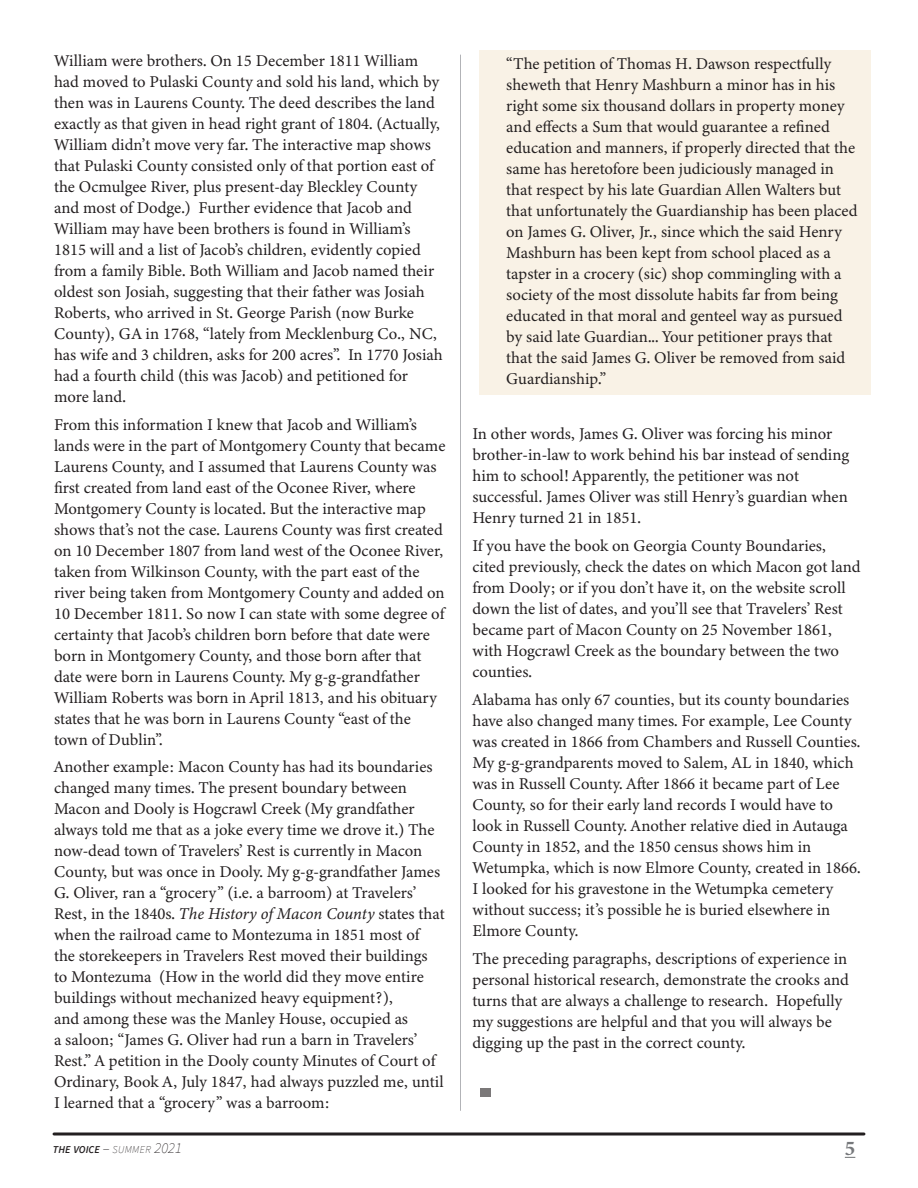
<style>
.page{position:relative;width:918px;height:1188px;background:#fff}
.page>*{position:absolute;margin:0;border:0;box-sizing:border-box;transform-origin:0 0}
.t1{font:700 21px "Minion Pro";color:#76787b}
.Footnote{font:16.5px/21px "Minion Variable Concept";color:#231f20}
.t2{font:italic 600 10.5px "Source Sans Pro";color:#231f20}
.s1{font-style:italic}
.s2{font-weight:200;font-size:15px}
.s3{font-weight:200}
</style>
<div class="page">
<svg style="left:54px;top:1132px;width:810px;height:4px;background:#595657"></svg>
<hr style="left:460px;top:55px;width:1px;height:1055px;background:#b2b3b7">
<div style="left:479px;top:50px;width:392px;height:345px;background:#f9f2e6"></div>
<div style="left:480px;top:1088px;width:10px;height:9px;background:#7b7879"></div>
<p class="Footnote" style="left:54px;top:50px;width:390px">William were brothers. On 15 December 1811 William had moved to Pulaski County and sold his land, which by then was in Laurens County. The deed describes the land exactly as that given in head right grant of 1804. (Actually, William didn’t move very far. The interactive map shows that Pulaski County consisted only of that portion east of the Ocmulgee River, plus present-day Bleckley County and most of Dodge.) Further evidence that Jacob and William may have been brothers is found in William’s 1815 will and a list of Jacob’s children, evidently copied from a family Bible. Both William and Jacob named their oldest son Josiah, suggesting that their father was Josiah Roberts, who arrived in St. George Parish (now Burke County), GA in 1768, “lately from Mecklenburg Co., NC, has wife and 3 children, asks for 200 acres”. In 1770 Josiah had a fourth child (this was Jacob) and petitioned for more land.</p>
<p class="Footnote" style="left:54px;top:414px;width:393px">From this information I knew that Jacob and William’s lands were in the part of Montgomery County that became Laurens County, and I assumed that Laurens County was first created from land east of the Oconee River, where Montgomery County is located. But the interactive map shows that’s not the case. Laurens County was first created on 10 December 1807 from land west of the Oconee River, taken from Wilkinson County, with the part east of the river being taken from Montgomery County and added on 10 December 1811. So now I can state with some degree of certainty that Jacob’s children born before that date were born in Montgomery County, and those born after that date were born in Laurens County. My g-g-grandfather William Roberts was born in April 1813, and his obituary states that he was born in Laurens County “east of the town of Dublin”.</p>
<p class="Footnote" style="left:54px;top:756px;width:392px">Another example: Macon County has had its boundaries changed many times. The present boundary between Macon and Dooly is Hogcrawl Creek (My grandfather always told me that as a joke every time we drove it.) The now-dead town of Travelers’ Rest is currently in Macon County, but was once in Dooly. My g-g-grandfather James G. Oliver, ran a “grocery” (i.e. a barroom) at Travelers’ Rest, in the 1840s. <span class="s1">The History of Macon County</span> states that when the railroad came to Montezuma in 1851 most of<br>the storekeepers in Travelers Rest moved their buildings to Montezuma (How in the world did they move entire buildings without mechanized heavy equipment?),<br>and among these was the Manley House, occupied as<br>a saloon; “James G. Oliver had run a barn in Travelers’ Rest.” A petition in the Dooly county Minutes of Court of Ordinary, Book A, July 1847, had always puzzled me, until I learned that a “grocery” was a barroom:</p>
<p class="Footnote" style="left:506px;top:53px;width:353px">“The petition of Thomas H. Dawson respectfully sheweth that Henry Mashburn a minor has in his right some six thousand dollars in property money and effects a Sum that would guarantee a refined education and manners, if properly directed that the same has heretofore been judiciously managed in that respect by his late Guardian Allen Walters but that unfortunately the Guardianship has been placed on James G. Oliver, Jr., since which the said Henry Mashburn has been kept from school placed as a tapster in a crocery (sic) shop commingling with a society of the most dissolute habits far from being educated in that moral and genteel way as pursued by said late Guardian... Your petitioner prays that that the said James G. Oliver be removed from said Guardianship.”</p>
<p class="Footnote" style="left:472px;top:423px;width:378px">In other words, James G. Oliver was forcing his minor brother-in-law to work behind his bar instead of sending him to school! Apparently, the petitioner was not successful. James Oliver was still Henry’s guardian when Henry turned 21 in 1851.</p>
<p class="Footnote" style="left:472px;top:535px;width:390px">If you have the book on Georgia County Boundaries, cited previously, check the dates on which Macon got land from Dooly; or if you don’t have it, on the website scroll down the list of dates, and you’ll see that Travelers’ Rest became part of Macon County on 25 November 1861, with Hogcrawl Creek as the boundary between the two counties.</p>
<p class="Footnote" style="left:472px;top:689px;width:390px">Alabama has only 67 counties, but its county boundaries have also changed many times. For example, Lee County was created in 1866 from Chambers and Russell Counties.<br>My g-g-grandparents moved to Salem, AL in 1840, which was in Russell County. After 1866 it became part of Lee County, so for their early land records I would have to look in Russell County. Another relative died in Autauga County in 1852, and the 1850 census shows him in Wetumpka, which is now Elmore County, created in 1866.<br>I looked for his gravestone in the Wetumpka cemetery without success; it’s possible he is buried elsewhere in Elmore County.</p>
<p class="Footnote" style="left:472px;top:948px;width:378px">The preceding paragraphs, descriptions of experience in personal historical research, demonstrate the crooks and turns that are always a challenge to research. Hopefully my suggestions are helpful and that you will always be digging up the past in the correct county.</p>
<p class="t2" style="left:53px;top:1143px;width:130px">THE VOICE <span class="s2">–</span> <span class="s3">SUMMER</span> <span class="s2">2021</span></p>
<p class="t1" style="left:845px;top:1134px;width:12px">5</p>
</div>
